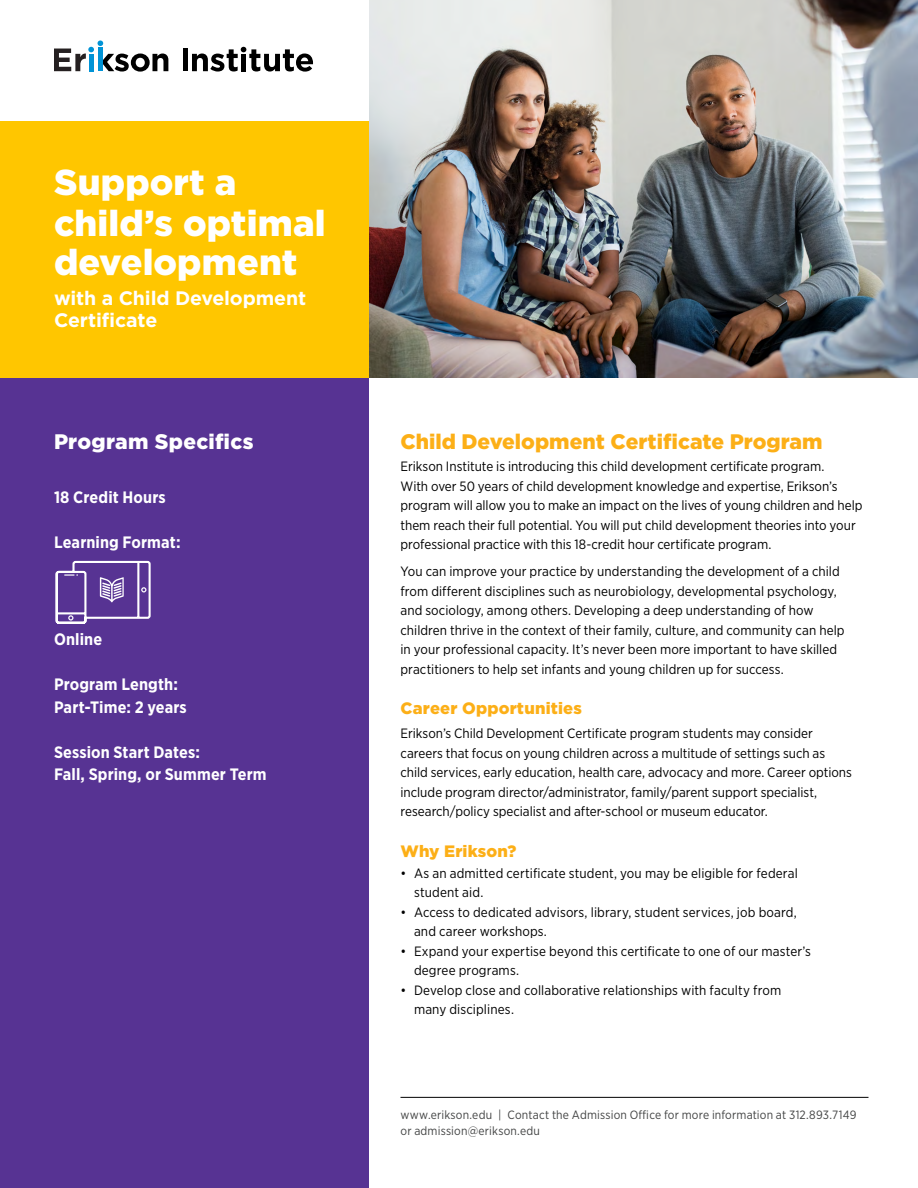
<style>
.page{position:relative;width:918px;height:1188px;background:#fff}
.page>*{position:absolute;margin:0;border:0;box-sizing:border-box;transform-origin:0 0}
.t1{font:900 36px/39.8px "Gotham";letter-spacing:.005em;color:#fff}
.t2{font:900 21px "Gotham";color:#fcaf17}
.t3{font:900 21px "Gotham";letter-spacing:.015em;color:#fff}
.t4{font:700 19.5px/22.5px "Gotham";letter-spacing:-.005em;color:#fff}
.t5{font:700 16.5px/22.5px "Gotham Narrow";letter-spacing:.005em;color:#fff}
.t6{font:900 16.5px "Gotham";letter-spacing:.01em;color:#fcaf17}
.t7{font:13.5px/19.5px "Gotham Narrow";color:#000}
.t8{font:12px/16.5px "Gotham Narrow";letter-spacing:.015em;color:#434444}
</style>
<div class="page">
<div style="left:0;top:378px;width:369px;height:810px;background:#573393"></div>
<div style="left:0;top:122px;width:369px;height:256px;background:#ffc600"></div>
<hr style="left:400px;top:1097px;width:468px;height:1px;background:#000">
<img style="left:369px;top:0;width:549px;height:378px">
<svg style="left:55px;top:560px;width:96px;height:64px"></svg>
<div style="left:183px;top:49px;width:5px;height:22px;background:#000"></div>
<svg style="left:192px;top:47px;width:121px;height:25px"></svg>
<svg style="left:54px;top:41px;width:114px;height:31px"></svg>
<div style="left:98px;top:48px;width:5px;height:23px;background:#0093d6"></div>
<h1 class="t1" style="left:54px;top:162px;width:273px">Support a child’s optimal development</h1>
<h3 class="t4" style="left:54px;top:287px;width:254px">with a Child Development<br>Certificate</h3>
<h2 class="t3" style="left:54px;top:427px;width:201px">Program Specifics</h2>
<p class="t5" style="left:54px;top:486px;width:113px">18 Credit Hours</p>
<p class="t5" style="left:54px;top:531px;width:128px">Learning Format:</p>
<p class="t5" style="left:54px;top:628px;width:50px">Online</p>
<p class="t5" style="left:54px;top:673px;width:134px">Program Length:<br>Part-Time: 2 years</p>
<p class="t5" style="left:54px;top:741px;width:214px">Session Start Dates:<br>Fall, Spring, or Summer Term</p>
<h2 class="t2" style="left:400px;top:427px;width:424px">Child Development Certificate Program</h2>
<p class="t7" style="left:400px;top:457px;width:464px">Erikson Institute is introducing this child development certificate program.<br>With over 50 years of child development knowledge and expertise, Erikson’s program will allow you to make an impact on the lives of young children and help them reach their full potential. You will put child development theories into your professional practice with this 18-credit hour certificate program.</p>
<p class="t7" style="left:400px;top:562px;width:446px">You can improve your practice by understanding the development of a child from different disciplines such as neurobiology, developmental psychology, and sociology, among others. Developing a deep understanding of how children thrive in the context of their family, culture, and community can help in your professional capacity. It’s never been more important to have skilled practitioners to help set infants and young children up for success.</p>
<p class="t6" style="left:400px;top:697px;width:183px">Career Opportunities</p>
<p class="t7" style="left:400px;top:724px;width:453px">Erikson’s Child Development Certificate program students may consider careers that focus on young children across a multitude of settings such as child services, early education, health care, advocacy and more. Career options include program director/administrator, family/parent support specialist, research/policy specialist and after-school or museum educator.</p>
<p class="t6" style="left:400px;top:840px;width:117px">Why Erikson?</p>
<p class="t7" style="left:414px;top:863px;width:385px;text-indent:-14px">• As an admitted certificate student, you may be eligible for federal student aid.</p>
<p class="t7" style="left:414px;top:902px;width:384px;text-indent:-14px">• Access to dedicated advisors, library, student services, job board, and career workshops.</p>
<p class="t7" style="left:414px;top:941px;width:399px;text-indent:-14px">• Expand your expertise beyond this certificate to one of our master’s degree programs.</p>
<p class="t7" style="left:414px;top:980px;width:369px;text-indent:-14px">• Develop close and collaborative relationships with faculty from many disciplines.</p>
<p class="t8" style="left:400px;top:1106px;width:457px">www.erikson.edu | Contact the Admission Office for more information at 312.893.7149 or admission@erikson.edu</p>
</div>
